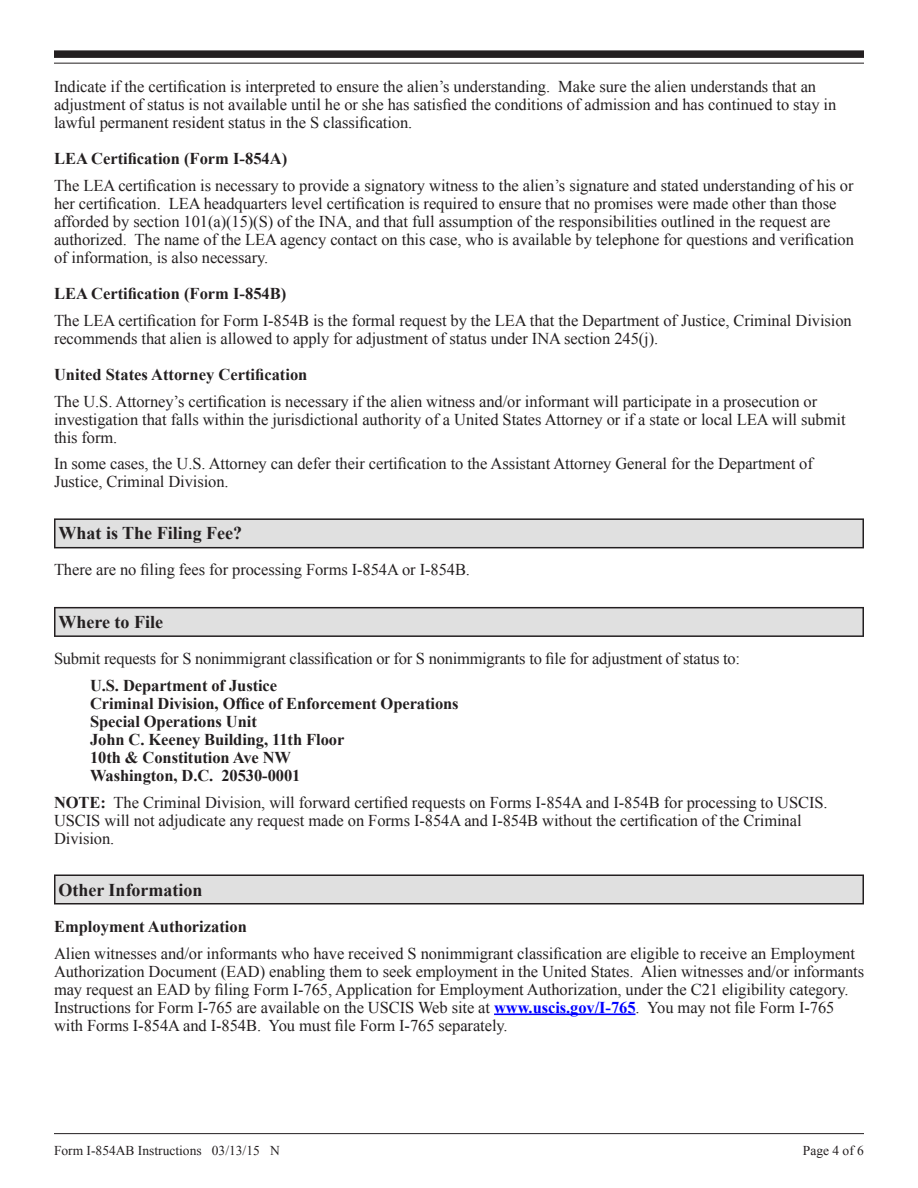
<style>
.page{position:relative;width:918px;height:1188px;background:#fff}
.page>*{position:absolute;margin:0;border:0;box-sizing:border-box;transform-origin:0 0}
.Header_1{font:700 18px "Times New Roman";color:#231f20}
.Header_1__First_Line{font:700 18px "Times New Roman";color:#231f20}
.Body_Copy_-_1{font:16.5px/18px "Times New Roman";letter-spacing:-.005em;color:#231f20}
.Body_Copy_-_1__highl{font:16.5px/18px "Times New Roman";letter-spacing:-.005em;color:#231f20}
.Indent_Body_-_1{font:700 16.5px/18px "Times New Roman";letter-spacing:-.005em;color:#231f20}
.Subhead_2{font:700 16.5px "Times New Roman";color:#231f20}
.Subhead_1{font:700 16.5px "Times New Roman";color:#231f20}
.t1{font:13.5px "Times New Roman";color:#231f20}
.s1{font-weight:700}
.s2{font-weight:700;color:#00f}
</style>
<div class="page">
<div style="left:54px;top:50px;width:810px;height:8px;background:#231f20"></div>
<hr style="left:54px;top:63px;width:810px;height:1px;background:#231f20">
<hr style="left:54px;top:1133px;width:810px;height:1px;background:#231f20">
<div style="left:54px;top:518px;width:810px;height:30px;background:linear-gradient(to bottom,#828081,#7f7d7e)"></div>
<div style="left:56px;top:520px;width:806px;height:27px;background:#e0e0e0"></div>
<div style="left:54px;top:607px;width:810px;height:30px;background:#767374"></div>
<div style="left:56px;top:608px;width:806px;height:27px;background:#e0e0e0"></div>
<div style="left:54px;top:874px;width:810px;height:30px;background:#231f20"></div>
<div style="left:56px;top:876px;width:806px;height:27px;background:#e0e0e0"></div>
<hr style="left:494px;top:1014px;width:142px;height:1px;background:#00f">
<p class="Body_Copy_-_1" style="left:54px;top:78px;width:784px">Indicate if the certification is interpreted to ensure the alien’s understanding. Make sure the alien understands that an adjustment of status is not available until he or she has satisfied the conditions of admission and has continued to stay in lawful permanent resident status in the S classification.</p>
<p class="Subhead_2" style="left:54px;top:148px;width:235px">LEA Certification (Form I-854A)</p>
<p class="Body_Copy_-_1__highl" style="left:54px;top:177px;width:801px">The LEA certification is necessary to provide a signatory witness to the alien’s signature and stated understanding of his or her certification. LEA headquarters level certification is required to ensure that no promises were made other than those afforded by section 101(a)(15)(S) of the INA, and that full assumption of the responsibilities outlined in the request are authorized. The name of the LEA agency contact on this case, who is available by telephone for questions and verification of information, is also necessary.</p>
<p class="Subhead_2" style="left:54px;top:283px;width:234px">LEA Certification (Form I-854B)</p>
<p class="Body_Copy_-_1" style="left:54px;top:312px;width:799px">The LEA certification for Form I-854B is the formal request by the LEA that the Department of Justice, Criminal Division recommends that alien is allowed to apply for adjustment of status under INA section 245(j).</p>
<p class="Subhead_2" style="left:54px;top:364px;width:255px">United States Attorney Certification</p>
<p class="Body_Copy_-_1" style="left:54px;top:393px;width:793px">The U.S. Attorney’s certification is necessary if the alien witness and/or informant will participate in a prosecution or investigation that falls within the jurisdictional authority of a United States Attorney or if a state or local LEA will submit this form.</p>
<p class="Body_Copy_-_1" style="left:54px;top:454px;width:760px">In some cases, the U.S. Attorney can defer their certification to the Assistant Attorney General for the Department of<br>Justice, Criminal Division.</p>
<p class="Header_1" style="left:58px;top:521px;width:185px">What is The Filing Fee?</p>
<p class="Body_Copy_-_1" style="left:54px;top:561px;width:418px">There are no filing fees for processing Forms I-854A or I-854B.</p>
<p class="Header_1" style="left:58px;top:609px;width:106px">Where to File</p>
<p class="Body_Copy_-_1" style="left:54px;top:649px;width:688px">Submit requests for S nonimmigrant classification or for S nonimmigrants to file for adjustment of status to:</p>
<p class="Indent_Body_-_1" style="left:90px;top:676px;width:370px">U.S. Department of Justice<br>Criminal Division, Office of Enforcement Operations<br>Special Operations Unit<br>John C. Keeney Building, 11th Floor<br>10th &amp; Constitution Ave NW<br>Washington, D.C. 20530-0001</p>
<p class="Body_Copy_-_1" style="left:54px;top:793px;width:775px"><span class="s1">NOTE:</span> The Criminal Division, will forward certified requests on Forms I-854A and I-854B for processing to USCIS.<br>USCIS will not adjudicate any request made on Forms I-854A and I-854B without the certification of the Criminal<br>Division.</p>
<p class="Header_1__First_Line" style="left:58px;top:877px;width:146px">Other Information</p>
<p class="Subhead_1" style="left:54px;top:915px;width:194px">Employment Authorization</p>
<p class="Body_Copy_-_1" style="left:54px;top:944px;width:812px">Alien witnesses and/or informants who have received S nonimmigrant classification are eligible to receive an Employment Authorization Document (EAD) enabling them to seek employment in the United States. Alien witnesses and/or informants may request an EAD by filing Form I-765, Application for Employment Authorization, under the C21 eligibility category.<br>Instructions for Form I-765 are available on the USCIS Web site at <span class="s2">www.uscis.gov/I-765</span>. You may not file Form I-765 with Forms I-854A and I-854B. You must file Form I-765 separately.</p>
<p class="t1" style="left:54px;top:1141px;width:227px">Form I-854AB Instructions 03/13/15 N</p>
<p class="t1" style="left:803px;top:1141px;width:63px">Page 4 of 6</p>
</div>
